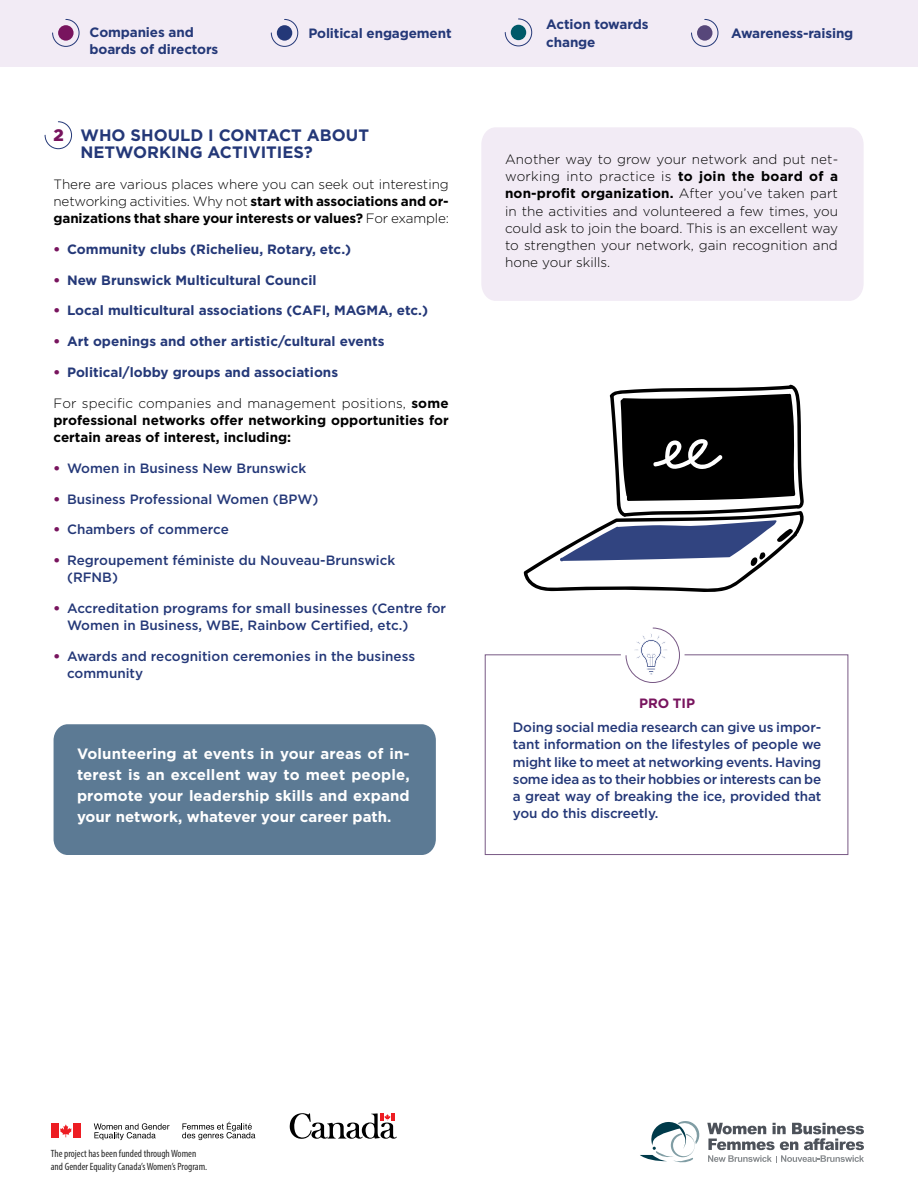
<style>
.page{position:relative;width:918px;height:1188px;background:#fff}
.page>*{position:absolute;margin:0;border:0;box-sizing:border-box;transform-origin:0 0}
.t1{font:700 16.5px/17.2px "Gotham";color:#243878}
.t2{font:700 15px/21px "Gotham";color:#fff;text-align:justify}
.t3{font:500 13.5px/17.2px "Gotham";color:#243878}
.t4{font:300 13.5px/17.2px "Gotham";color:#000;text-align:justify}
.t5{font:700 13.5px/17.2px "Gotham";color:#243878}
.t6{font:700 13.5px/17.2px "Gotham";color:#000;text-align:justify}
.t7{font:700 13.5px "Gotham";letter-spacing:-.01em;color:#78145e}
.t8{font:condensed 10.5px/12.6px "Myriad Pro";color:#292929}
.s1{font-weight:900;color:#78145e}
.s2{font-weight:700}
.s3{font-weight:300}
</style>
<div class="page">
<div style="left:0;top:0;width:918px;height:67px;background:#f2ebf5"></div>
<div style="left:481px;top:127px;width:383px;height:174px;background:#f2ebf5"></div>
<div style="left:54px;top:724px;width:382px;height:131px;background:#5c7a94"></div>
<svg style="left:45px;top:121px;width:27px;height:28px"></svg>
<svg style="left:484px;top:627px;width:365px;height:228px"></svg>
<svg style="left:634px;top:633px;width:34px;height:63px"></svg>
<svg style="left:523px;top:384px;width:281px;height:208px"></svg>
<svg style="left:52px;top:19px;width:28px;height:28px"></svg>
<div style="left:58px;top:25px;width:16px;height:16px;background:#78145e;border-radius:50%"></div>
<svg style="left:271px;top:19px;width:27px;height:28px"></svg>
<div style="left:277px;top:25px;width:15px;height:16px;background:#243878;border-radius:50%"></div>
<svg style="left:691px;top:19px;width:27px;height:28px"></svg>
<div style="left:697px;top:25px;width:15px;height:16px;background:#57477a;border-radius:50%"></div>
<svg style="left:505px;top:18px;width:27px;height:28px"></svg>
<div style="left:511px;top:25px;width:15px;height:15px;background:#005969;border-radius:50%"></div>
<svg style="left:707px;top:1123px;width:157px;height:39px"></svg>
<svg style="left:640px;top:1121px;width:60px;height:42px"></svg>
<div style="left:73px;top:1123px;width:8px;height:15px;background:#ed1d23"></div>
<div style="left:51px;top:1123px;width:7px;height:15px;background:#ed1d23"></div>
<svg style="left:60px;top:1124px;width:12px;height:13px"></svg>
<svg style="left:182px;top:1122px;width:73px;height:18px"></svg>
<svg style="left:94px;top:1123px;width:76px;height:17px"></svg>
<svg style="left:289px;top:1113px;width:108px;height:26px"></svg>
<p class="t5" style="left:546px;top:16px;width:104px">Action towards change</p>
<p class="t5" style="left:90px;top:24px;width:130px">Companies and boards of directors</p>
<p class="t5" style="left:308px;top:25px;width:145px">Political engagement</p>
<p class="t5" style="left:731px;top:25px;width:124px">Awareness-raising</p>
<p class="t1" style="left:81px;top:126px;width:290px;text-indent:-27px"><span class="s1">2</span> WHO SHOULD I CONTACT ABOUT<br>NETWORKING ACTIVITIES?</p>
<p class="t4" style="left:54px;top:175px;width:397px">There are various places where you can seek out interesting networking activities. Why not <span class="s2">start with associations and or&shy;ganizations that share your interests or values?</span> For example:</p>
<p class="t5" style="left:54px;top:240px;width:299px"><span class="s1">•</span> Community clubs (Richelieu, Rotary, etc.)</p>
<p class="t5" style="left:54px;top:271px;width:265px"><span class="s1">•</span> New Brunswick Multicultural Council</p>
<p class="t5" style="left:54px;top:302px;width:376px"><span class="s1">•</span> Local multicultural associations (CAFI, MAGMA, etc.)</p>
<p class="t5" style="left:54px;top:333px;width:332px"><span class="s1">•</span> Art openings and other artistic/cultural events</p>
<p class="t5" style="left:54px;top:363px;width:286px"><span class="s1">•</span> Political/lobby groups and associations</p>
<p class="t6" style="left:54px;top:394px;width:397px"><span class="s3">For specific companies and management positions,</span> some professional networks offer networking opportunities for certain areas of interest, including:</p>
<p class="t3" style="left:54px;top:459px;width:254px"><span class="s1">•</span> Women in Business New Brunswick</p>
<p class="t3" style="left:54px;top:490px;width:266px"><span class="s1">•</span> Business Professional Women (BPW)</p>
<p class="t3" style="left:54px;top:521px;width:177px"><span class="s1">•</span> Chambers of commerce</p>
<p class="t3" style="left:67px;top:551px;width:330px;text-indent:-14px"><span class="s1">•</span> Regroupement féministe du Nouveau-Brunswick (RFNB)</p>
<p class="t3" style="left:67px;top:599px;width:381px;text-indent:-14px"><span class="s1">•</span> Accreditation programs for small businesses (Centre for<br>Women in Business, WBE, Rainbow Certified, etc.)</p>
<p class="t3" style="left:67px;top:647px;width:350px;text-indent:-14px"><span class="s1">•</span> Awards and recognition ceremonies in the business community</p>
<p class="t2" style="left:77px;top:743px;width:334px">Volunteering at events in your areas of in&shy;terest is an excellent way to meet people, promote your leadership skills and expand your network, whatever your career path.</p>
<p class="t4" style="left:505px;top:150px;width:335px">Another way to grow your network and put net&shy;working into practice is <span class="s2">to join the board of a non-profit organization.</span> After you’ve taken part in the activities and volunteered a few times, you could ask to join the board. This is an excellent way to strengthen your network, gain recognition and hone your skills.</p>
<p class="t7" style="left:639px;top:694px;width:57px">PRO TIP</p>
<p class="t3" style="left:513px;top:719px;width:310px;text-align:justify">Doing social media research can give us impor&shy;tant information on the lifestyles of people we might like to meet at networking events. Having some idea as to their hobbies or interests can be a great way of breaking the ice, provided that you do this discreetly.</p>
<p class="t8" style="left:51px;top:1147px;width:158px">The project has been funded through Women and Gender Equality Canada’s Women’s Program.</p>
</div>
